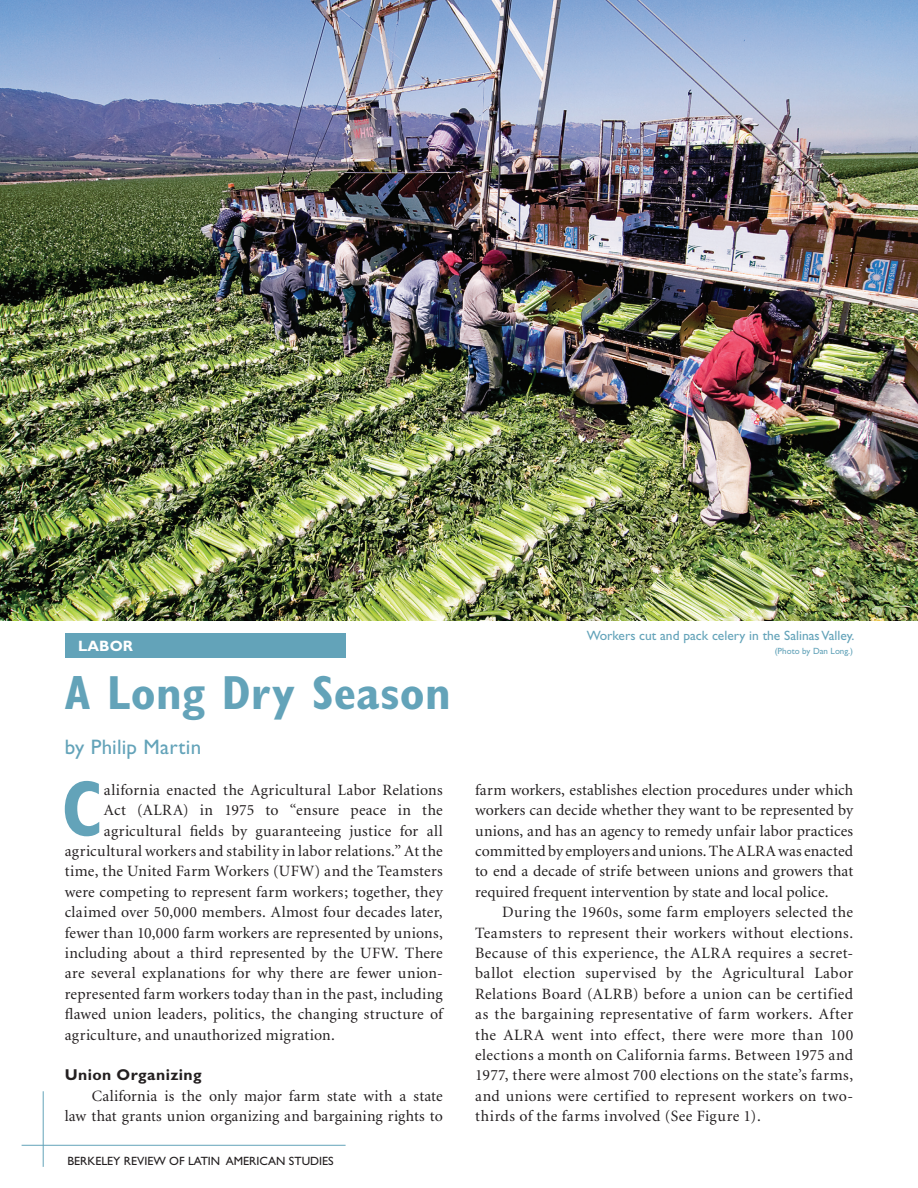
<style>
.page{position:relative;width:918px;height:1188px;background:#fff}
.page>*{position:absolute;margin:0;border:0;box-sizing:border-box;transform-origin:0 0}
.First_Paragraph{font:700 condensed 79.05px "Gill Sans";color:#63a3b9}
.Article_Title{font:700 condensed 48px "Gill Sans";letter-spacing:.01em;color:#63a3b9}
.Byline{font:21px "Gill Sans";letter-spacing:.01em;color:#63a3b9}
.Text_Body{font:15.75px/20.4px "Minion";letter-spacing:.01em;color:#231f20;text-align:justify}
.First_Paragraph-2{font:15.75px "Minion";letter-spacing:.015em;color:#231f20}
.Subhead{font:700 15.75px "Gill Sans";letter-spacing:.025em;color:#231f20}
.Supertitle{font:700 15px "Gill Sans";color:#fff}
.t1{font:13.5px "Gill Sans";color:#63a3b9}
.t2{font:12px "Gill Sans";color:#231f20}
.t3{font:9px "Gill Sans";color:#63a3b9}
</style>
<div class="page">
<hr style="left:22px;top:1145px;width:324px;height:1px;background:#63a3b9">
<hr style="left:43px;top:1091px;width:1px;height:76px;background:#63a3b9">
<div style="left:65px;top:633px;width:281px;height:25px;background:#63a3b9"></div>
<img style="left:0;top:0;width:918px;height:621px">
<p class="Supertitle" style="left:78px;top:637px;width:56px">LABOR</p>
<p class="Article_Title" style="left:65px;top:664px;width:387px">A Long Dry Season</p>
<p class="Byline" style="left:65px;top:735px;width:138px">by Philip Martin</p>
<p class="First_Paragraph" style="left:62px;top:762px;width:43px">C</p>
<p class="First_Paragraph-2" style="left:104px;top:782px;width:340px">alifornia enacted the Agricultural Labor Relations</p>
<p class="First_Paragraph-2" style="left:104px;top:802px;width:340px">Act (ALRA) in 1975 to “ensure peace in the</p>
<p class="First_Paragraph-2" style="left:104px;top:823px;width:340px">agricultural fields by guaranteeing justice for all</p>
<p class="First_Paragraph-2" style="left:65px;top:843px;width:380px">agricultural workers and stability in labor relations.” At the</p>
<p class="First_Paragraph-2" style="left:65px;top:864px;width:379px">time, the United Farm Workers (UFW) and the Teamsters</p>
<p class="First_Paragraph-2" style="left:65px;top:884px;width:380px">were competing to represent farm workers; together, they</p>
<p class="First_Paragraph-2" style="left:65px;top:904px;width:379px">claimed over 50,000 members. Almost four decades later,</p>
<p class="First_Paragraph-2" style="left:65px;top:925px;width:380px">fewer than 10,000 farm workers are represented by unions,</p>
<p class="First_Paragraph-2" style="left:65px;top:945px;width:379px">including about a third represented by the UFW. There</p>
<p class="First_Paragraph-2" style="left:65px;top:966px;width:380px">are several explanations for why there are fewer union-</p>
<p class="First_Paragraph-2" style="left:65px;top:986px;width:379px">represented farm workers today than in the past, including</p>
<p class="First_Paragraph-2" style="left:65px;top:1006px;width:380px">flawed union leaders, politics, the changing structure of</p>
<p class="First_Paragraph-2" style="left:65px;top:1027px;width:272px">agriculture, and unauthorized migration.</p>
<p class="Subhead" style="left:65px;top:1066px;width:138px">Union Organizing</p>
<p class="Text_Body" style="left:65px;top:1086px;width:380px;text-align:right">California is the only major farm state with a state<br>law that grants union organizing and bargaining rights to</p>
<p class="t2" style="left:68px;top:1154px;width:268px">BERKELEY REVIEW OF LATIN AMERICAN STUDIES</p>
<p class="t1" style="left:587px;top:628px;width:269px">Workers cut and pack celery in the Salinas Valley.</p>
<p class="t3" style="left:775px;top:645px;width:80px">(Photo by Dan Long.)</p>
<p class="Text_Body" style="left:475px;top:780px;width:380px">farm workers, establishes election procedures under which workers can decide whether they want to be represented by unions, and has an agency to remedy unfair labor practices committed by employers and unions. The ALRA was enacted to end a decade of strife between unions and growers that required frequent intervention by state and local police.</p>
<p class="Text_Body" style="left:475px;top:903px;width:380px;text-indent:27px">During the 1960s, some farm employers selected the Teamsters to represent their workers without elections.<br>Because of this experience, the ALRA requires a secret&shy;ballot election supervised by the Agricultural Labor Relations Board (ALRB) before a union can be certified as the bargaining representative of farm workers. After the ALRA went into effect, there were more than 100 elections a month on California farms. Between 1975 and 1977, there were almost 700 elections on the state’s farms, and unions were certified to represent workers on two&shy;thirds of the farms involved (See Figure 1).</p>
</div>
